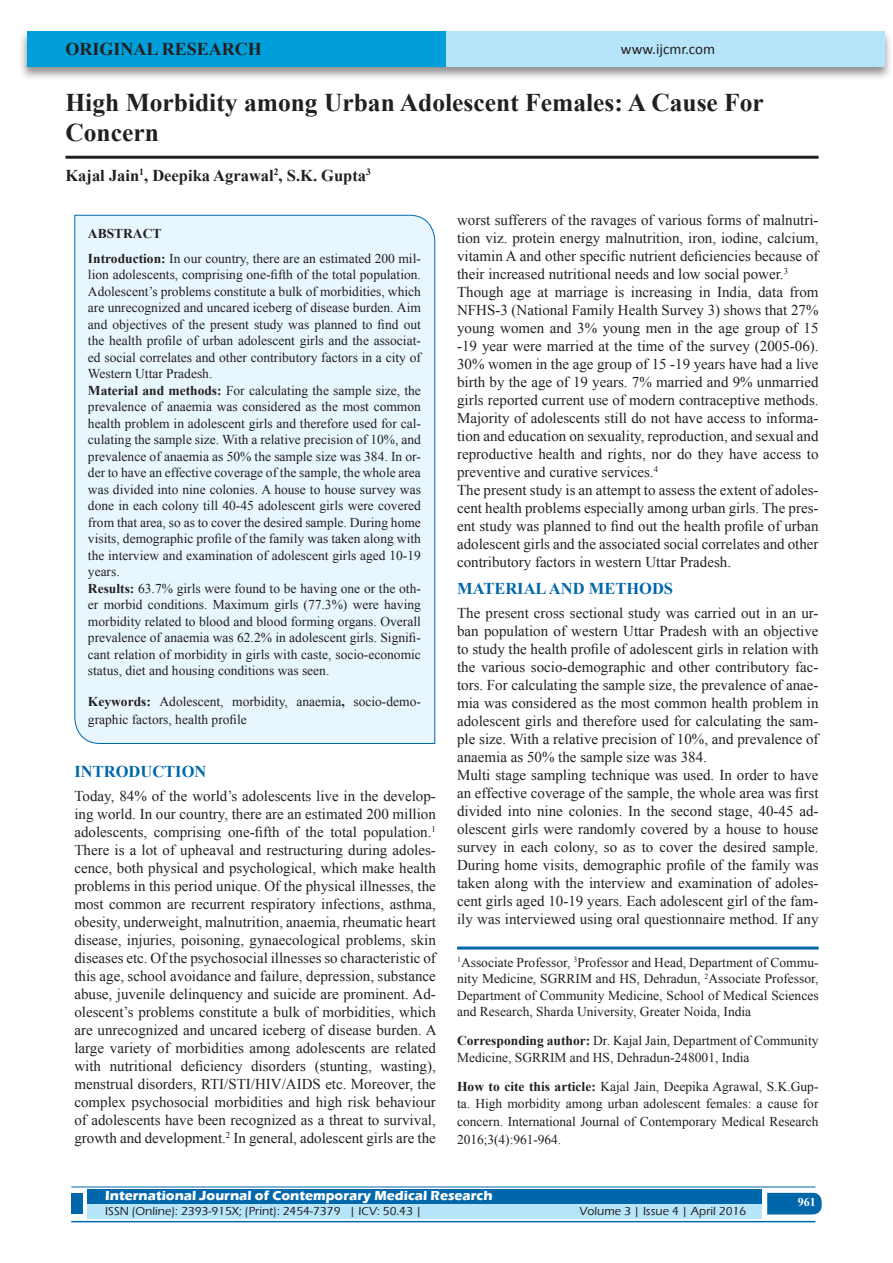
<style>
.page{position:relative;width:893px;height:1263px;background:#fff}
.page>*{position:absolute;margin:0;border:0;box-sizing:border-box;transform-origin:0 0}
.A_Title_New{font:700 25.5px/30px "Times New Roman";color:#231f20}
.AT_new{font:700 18px "Times New Roman";color:#231f20}
.AU-New{font:700 16.5px "Times New Roman";color:#231f20}
.t1{font:700 16.5px "Times New Roman";color:#0067aa}
.TX_New{font:15px/18px "Times New Roman";color:#231f20;text-align:justify}
.t2{font:15px "Calibri";color:#231f20}
.Affi_New{font:13.5px/16.5px "Times New Roman";color:#231f20}
.HTC_new{font:13.5px/16.5px "Times New Roman";color:#231f20}
.Corresponding{font:13.5px/16.5px "Times New Roman";color:#231f20}
.t3{font:700 13.5px "Eras ITC";color:#fff}
.t4{font:500 12px "Eras ITC";color:#231f20}
.t5{font:700 12px "Times New Roman";color:#fff}
.s1{font-weight:700}
</style>
<div class="page">
<div style="left:19px;top:29px;width:874px;height:52px;background:#231f20;opacity:.5"></div>
<div style="left:27px;top:31px;width:858px;height:35px;background:#b6e4f9"></div>
<div style="left:27px;top:31px;width:419px;height:35px;background:#009fda"></div>
<div style="left:87px;top:1189px;width:674px;height:15px;background:#0067aa"></div>
<div style="left:87px;top:1204px;width:674px;height:15px;background:#b6e4f9"></div>
<svg style="left:767px;top:1193px;width:55px;height:21px"></svg>
<hr style="left:71px;top:1186px;width:744px;height:1px;background:#0067aa">
<hr style="left:71px;top:1221px;width:744px;height:1px;background:#0067aa">
<div style="left:71px;top:1193px;width:12px;height:21px;background:#0067aa"></div>
<hr style="left:65px;top:156px;width:754px;height:3px;background:#231f20">
<div style="left:74px;top:214px;width:361px;height:530px;background:#e8f6fd"></div>
<hr style="left:457px;top:946px;width:362px;height:3px;background:#0067aa">
<p class="AT_new" style="left:65px;top:36px;width:198px">ORIGINAL RESEARCH</p>
<p class="t2" style="left:621px;top:40px;width:96px">www.ijcmr.com</p>
<p class="A_Title_New" style="left:65px;top:87px;width:700px">High Morbidity among Urban Adolescent Females: A Cause For<br>Concern</p>
<p class="AU-New" style="left:65px;top:164px;width:307px">Kajal Jain<sup>1</sup>, Deepika Agrawal<sup>2</sup>, S.K. Gupta<sup>3</sup></p>
<p class="Affi_New" style="left:88px;top:220px;width:335px;line-height:25px"><span class="s1">ABSTRACT<br>Introduction:</span> In our country, there are an estimated 200 mil-</p>
<p class="Affi_New" style="left:88px;top:266px;width:335px">lion adolescents, comprising one-fifth of the total population.<br>Adolescent’s problems constitute a bulk of morbidities, which are unrecognized and uncared iceberg of disease burden. Aim and objectives of the present study was planned to find out the health profile of urban adolescent girls and the associat&shy;ed social correlates and other contributory factors in a city of Western Uttar Pradesh.<br><span class="s1">Material and methods:</span> For calculating the sample size, the prevalence of anaemia was considered as the most common health problem in adolescent girls and therefore used for cal&shy;culating the sample size. With a relative precision of 10%, and prevalence of anaemia as 50% the sample size was 384. In or&shy;der to have an effective coverage of the sample, the whole area was divided into nine colonies. A house to house survey was done in each colony till 40-45 adolescent girls were covered from that area, so as to cover the desired sample. During home visits, demographic profile of the family was taken along with the interview and examination of adolescent girls aged 10-19 years.<br><span class="s1">Results:</span> 63.7% girls were found to be having one or the oth&shy;er morbid conditions. Maximum girls (77.3%) were having morbidity related to blood and blood forming organs. Overall prevalence of anaemia was 62.2% in adolescent girls. Signifi&shy;cant relation of morbidity in girls with caste, socio-economic status, diet and housing conditions was seen.</p>
<p class="Affi_New" style="left:88px;top:692px;width:335px;line-height:18px"><span class="s1">Keywords:</span> Adolescent, morbidity, anaemia<span class="s1">,</span> socio-demo&shy;graphic factors, health profile</p>
<h1 class="t1" style="left:74px;top:760px;width:133px">INTRODUCTION</h1>
<p class="TX_New" style="left:74px;top:787px;width:364px">Today, 84% of the world’s adolescents live in the develop&shy;ing world. In our country, there are an estimated 200 million adolescents, comprising one-fifth of the total population.<sup>1<br></sup>There is a lot of upheaval and restructuring during adoles&shy;cence, both physical and psychological, which make health problems in this period unique. Of the physical illnesses, the most common are recurrent respiratory infections, asthma, obesity, underweight, malnutrition, anaemia, rheumatic heart disease, injuries, poisoning, gynaecological problems, skin diseases etc. Of the psychosocial illnesses so characteristic of this age, school avoidance and failure, depression, substance abuse, juvenile delinquency and suicide are prominent. Ad&shy;olescent’s problems constitute a bulk of morbidities, which are unrecognized and uncared iceberg of disease burden. A large variety of morbidities among adolescents are related with nutritional deficiency disorders (stunting, wasting), menstrual disorders, RTI/STI/HIV/AIDS etc. Moreover, the complex psychosocial morbidities and high risk behaviour of adolescents have been recognized as a threat to survival, growth and development.<sup>2</sup> In general, adolescent girls are the</p>
<p class="TX_New" style="left:457px;top:211px;width:363px">worst sufferers of the ravages of various forms of malnutri&shy;tion viz. protein energy malnutrition, iron, iodine, calcium, vitamin A and other specific nutrient deficiencies because of their increased nutritional needs and low social power.<sup>3</sup></p>
<p class="TX_New" style="left:457px;top:283px;width:363px">Though age at marriage is increasing in India, data from NFHS-3 (National Family Health Survey 3) shows that 27% young women and 3% young men in the age group of 15 -19 year were married at the time of the survey (2005-06).<br>30% women in the age group of 15 -19 years have had a live birth by the age of 19 years. 7% married and 9% unmarried girls reported current use of modern contraceptive methods.<br>Majority of adolescents still do not have access to informa&shy;tion and education on sexuality, reproduction, and sexual and reproductive health and rights, nor do they have access to preventive and curative services.<sup>4</sup></p>
<p class="TX_New" style="left:457px;top:481px;width:363px">The present study is an attempt to assess the extent of adoles&shy;cent health problems especially among urban girls. The pres&shy;ent study was planned to find out the health profile of urban adolescent girls and the associated social correlates and other contributory factors in western Uttar Pradesh.</p>
<h1 class="t1" style="left:457px;top:577px;width:218px">MATERIAL AND METHODS</h1>
<p class="TX_New" style="left:457px;top:604px;width:363px">The present cross sectional study was carried out in an ur&shy;ban population of western Uttar Pradesh with an objective to study the health profile of adolescent girls in relation with the various socio-demographic and other contributory fac&shy;tors. For calculating the sample size, the prevalence of anae&shy;mia was considered as the most common health problem in adolescent girls and therefore used for calculating the sam&shy;ple size. With a relative precision of 10%, and prevalence of anaemia as 50% the sample size was 384.</p>
<p class="TX_New" style="left:457px;top:766px;width:363px">Multi stage sampling technique was used. In order to have an effective coverage of the sample, the whole area was first divided into nine colonies. In the second stage, 40-45 ad&shy;olescent girls were randomly covered by a house to house survey in each colony, so as to cover the desired sample.<br>During home visits, demographic profile of the family was taken along with the interview and examination of adoles&shy;cent girls aged 10-19 years. Each adolescent girl of the fam&shy;ily was interviewed using oral questionnaire method. If any</p>
<p class="Affi_New" style="left:457px;top:953px;width:363px;text-align:justify"><sup>1</sup>Associate Professor, <sup>3</sup>Professor and Head, Department of Commu&shy;nity Medicine, SGRRIM and HS, Dehradun, <sup>2</sup>Associate Professor, Department of Community Medicine, School of Medical Sciences and Research, Sharda University, Greater Noida, India</p>
<p class="Corresponding" style="left:457px;top:1032px;width:363px"><span class="s1">Corresponding author:</span> Dr. Kajal Jain, Department of Community<br>Medicine, SGRRIM and HS, Dehradun-248001, India</p>
<p class="HTC_new" style="left:457px;top:1078px;width:363px"><span class="s1">How to cite this article:</span> Kajal Jain, Deepika Agrawal, S.K.Gup&shy;ta. High morbidity among urban adolescent females: a cause for</p>
<p class="HTC_new" style="left:457px;top:1112px;width:363px;line-height:18px">concern. International Journal of Contemporary Medical Research<br>2016;3(4):961-964.</p>
<p class="t3" style="left:105px;top:1188px;width:389px">International Journal of Contemporary Medical Research</p>
<p class="t4" style="left:105px;top:1204px;width:318px">ISSN (Online): 2393-915X; (Print): 2454-7379 | ICV: 50.43 |</p>
<p class="t4" style="left:579px;top:1204px;width:168px">Volume 3 | Issue 4 | April 2016</p>
<h4 class="t5" style="left:798px;top:1194px;width:19px">961</h4>
</div>
